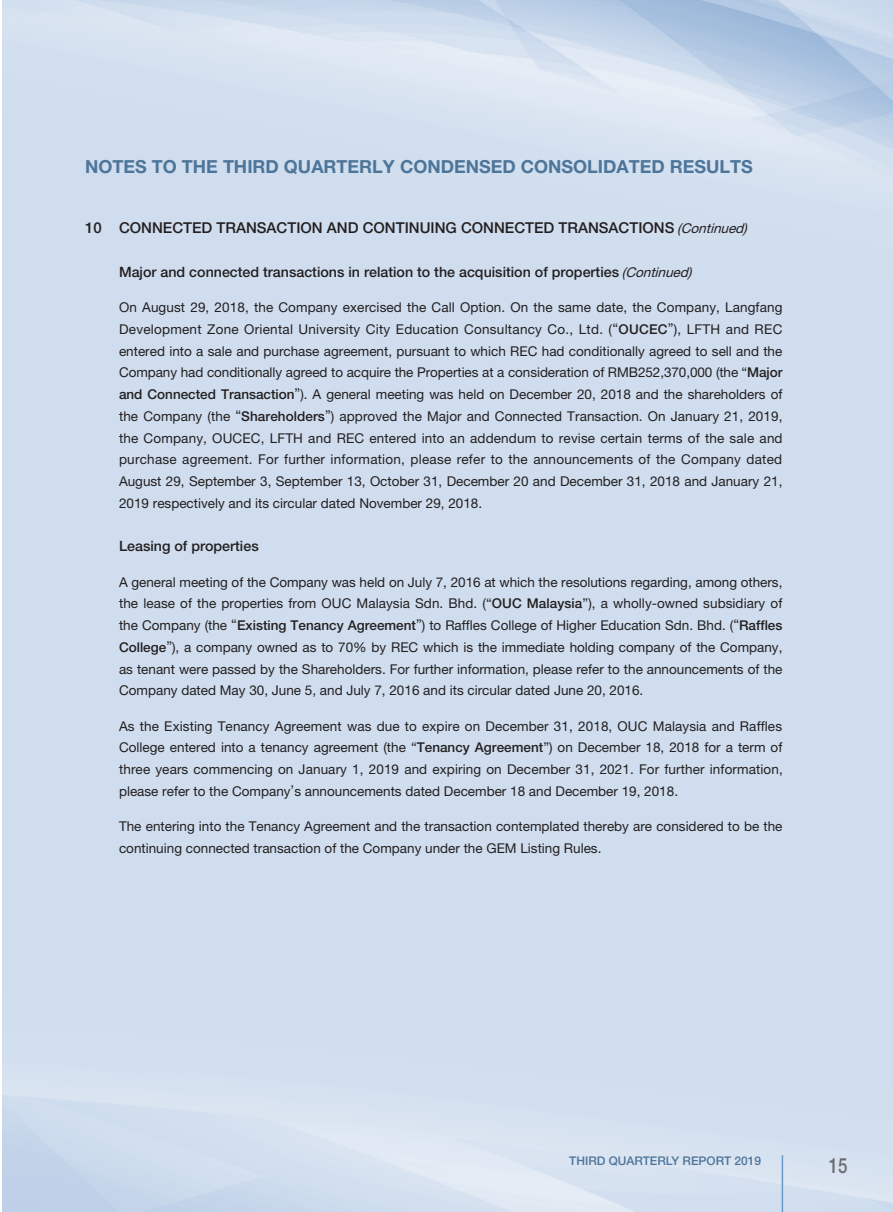
<style>
.page{position:relative;width:893px;height:1212px;background:#fff}
.page>*{position:absolute;margin:0;border:0;box-sizing:border-box;transform-origin:0 0}
.t1{font:500 21px "Helvetica Neue LT Std";color:#6c6d70;scale:.8 1}
.t2{font:700 18px "Helvetica Neue LT Std";color:#4d759a}
._3__標題{font:500 15px "Helvetica Neue LT Std";color:#231f20}
._4__副標題{font:500 14.25px "Helvetica Neue LT Std";color:#231f20}
._1__內文{font:13.5px/21.8px "Helvetica Neue LT Std";color:#231f20;text-align:justify}
.t3{font:500 12px "Helvetica Neue LT Std";color:#4d759a}
.s1{font-weight:400;font-style:italic;font-size:13.5px}
.s2{font-weight:500}
</style>
<div class="page">
<hr style="left:782px;top:1155px;width:1px;height:57px;background:#679ac8">
<h2 class="t2" style="left:85px;top:156px;width:669px">NOTES TO THE THIRD QUARTERLY CONDENSED CONSOLIDATED RESULTS</h2>
<p class="_3__標題" style="left:85px;top:219px;width:664px">10 CONNECTED TRANSACTION AND CONTINUING CONNECTED TRANSACTIONS <span class="s1">(Continued)</span></p>
<p class="_4__副標題" style="left:119px;top:263px;width:575px">Major and connected transactions in relation to the acquisition of properties <span class="s1">(Continued)</span></p>
<p class="_1__內文" style="left:119px;top:296px;width:665px">On August 29, 2018, the Company exercised the Call Option. On the same date, the Company, Langfang Development Zone Oriental University City Education Consultancy Co., Ltd. (“<span class="s2">OUCEC</span>”), LFTH and REC entered into a sale and purchase agreement, pursuant to which REC had conditionally agreed to sell and the Company had conditionally agreed to acquire the Properties at a consideration of RMB252,370,000 (the “<span class="s2">Major and Connected Transaction</span>”). A general meeting was held on December 20, 2018 and the shareholders of the Company (the “<span class="s2">Shareholders</span>”) approved the Major and Connected Transaction. On January 21, 2019, the Company, OUCEC, LFTH and REC entered into an addendum to revise certain terms of the sale and purchase agreement. For further information, please refer to the announcements of the Company dated August 29, September 3, September 13, October 31, December 20 and December 31, 2018 and January 21, 2019 respectively and its circular dated November 29, 2018.</p>
<p class="_4__副標題" style="left:119px;top:538px;width:141px">Leasing of properties</p>
<p class="_1__內文" style="left:119px;top:571px;width:665px">A general meeting of the Company was held on July 7, 2016 at which the resolutions regarding, among others, the lease of the properties from OUC Malaysia Sdn. Bhd. (“<span class="s2">OUC Malaysia</span>”), a wholly-owned subsidiary of the Company (the “<span class="s2">Existing Tenancy Agreement</span>”) to Raffles College of Higher Education Sdn. Bhd. (“<span class="s2">Raffles College</span>”), a company owned as to 70% by REC which is the immediate holding company of the Company, as tenant were passed by the Shareholders. For further information, please refer to the announcements of the Company dated May 30, June 5, and July 7, 2016 and its circular dated June 20, 2016.</p>
<p class="_1__內文" style="left:119px;top:715px;width:665px">As the Existing Tenancy Agreement was due to expire on December 31, 2018, OUC Malaysia and Raffles College entered into a tenancy agreement (the “<span class="s2">Tenancy Agreement</span>”) on December 18, 2018 for a term of three years commencing on January 1, 2019 and expiring on December 31, 2021. For further information, please refer to the Company’s announcements dated December 18 and December 19, 2018.</p>
<p class="_1__內文" style="left:119px;top:815px;width:665px">The entering into the Tenancy Agreement and the transaction contemplated thereby are considered to be the continuing connected transaction of the Company under the GEM Listing Rules.</p>
<p class="t3" style="left:569px;top:1154px;width:193px">THIRD QUARTERLY REPORT 2019</p>
<h1 class="t1" style="left:829px;top:1152px;width:25px">15</h1>
</div>
